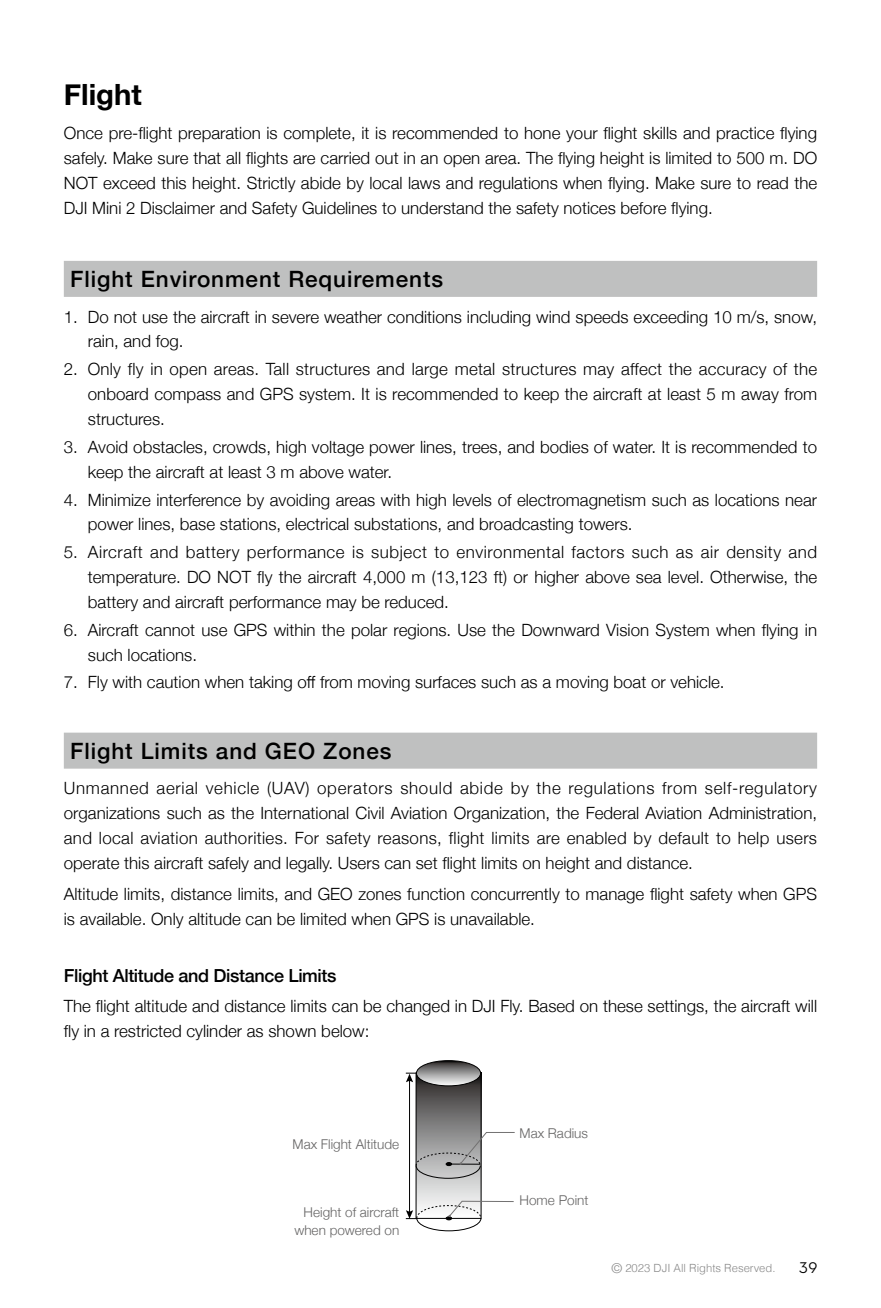
<style>
.page{position:relative;width:881px;height:1308px;background:#fff}
.page>*{position:absolute;margin:0;border:0;box-sizing:border-box;transform-origin:0 0}
.t1{font:700 29.25px "Helvetica Neue";color:#000}
.t2{font:500 22.5px "Helvetica Neue";letter-spacing:.04em;color:#000}
.t3{font:500 18px "Helvetica Neue";letter-spacing:-.02em;color:#000}
.t4{font:300 16.88px/24.8px "Helvetica Neue";color:#000}
.t5{font:15.75px "Dji";color:#000}
.t6{font:300 13.5px/18px "Helvetica Neue";color:#656464;text-align:right}
.t7{font:300 11.25px "Helvetica";color:#898989}
.s1{font-size:13.5px}
</style>
<div class="page">
<div style="left:64px;top:261px;width:752px;height:36px;background:#bfc0c0"></div>
<div style="left:64px;top:732px;width:752px;height:36px;background:#bfc0c0"></div>
<svg style="left:417px;top:1085px;width:62px;height:115px;background:#898888"></svg>
<div style="left:415px;top:1072px;width:66px;height:146px;border:1px solid #000"></div>
<div style="left:416px;top:1060px;width:65px;height:26px;border:1px solid #000;border-radius:50%"></div>
<hr style="left:409px;top:1079px;width:1px;height:133px;background:#000">
<svg style="left:405px;top:1060px;width:75px;height:25px"></svg>
<svg style="left:415px;top:1131px;width:100px;height:48px"></svg>
<svg style="left:405px;top:1200px;width:109px;height:31px"></svg>
<h1 class="t1" style="left:64px;top:71px;width:79px">Flight</h1>
<p class="t4" style="left:64px;top:120px;width:754px;text-align:justify">Once pre-flight preparation is complete, it is recommended to hone your flight skills and practice flying safely. Make sure that all flights are carried out in an open area. The flying height is limited to 500 m. DO NOT exceed this height. Strictly abide by local laws and regulations when flying. Make sure to read the DJI Mini 2 Disclaimer and Safety Guidelines to understand the safety notices before flying.</p>
<h2 class="t2" style="left:70px;top:261px;width:374px">Flight Environment Requirements</h2>
<p class="t4" style="left:88px;top:303px;width:730px;text-indent:-24px">1. Do not use the aircraft in severe weather conditions including wind speeds exceeding 10 m/s, snow, rain, and fog.</p>
<p class="t4" style="left:88px;top:356px;width:730px;text-align:justify;text-indent:-24px">2. Only fly in open areas. Tall structures and large metal structures may affect the accuracy of the onboard compass and GPS system. It is recommended to keep the aircraft at least 5 m away from structures.</p>
<p class="t4" style="left:88px;top:433px;width:730px;text-indent:-24px">3. Avoid obstacles, crowds, high voltage power lines, trees, and bodies of water. It is recommended to keep the aircraft at least 3 m above water.</p>
<p class="t4" style="left:88px;top:486px;width:730px;text-indent:-24px">4. Minimize interference by avoiding areas with high levels of electromagnetism such as locations near power lines, base stations, electrical substations, and broadcasting towers.</p>
<p class="t4" style="left:88px;top:538px;width:730px;text-align:justify;text-indent:-24px">5. Aircraft and battery performance is subject to environmental factors such as air density and temperature. DO NOT fly the aircraft 4,000 m (13,123 ft) or higher above sea level. Otherwise, the battery and aircraft performance may be reduced.</p>
<p class="t4" style="left:88px;top:616px;width:730px;text-indent:-24px">6. Aircraft cannot use GPS within the polar regions. Use the Downward Vision System when flying in such locations.</p>
<p class="t4" style="left:64px;top:669px;width:662px">7. Fly with caution when taking off from moving surfaces such as a moving boat or vehicle.</p>
<h2 class="t2" style="left:70px;top:732px;width:323px">Flight Limits and GEO Zones</h2>
<p class="t4" style="left:64px;top:775px;width:754px;text-align:justify">Unmanned aerial vehicle (UAV) operators should abide by the regulations from self-regulatory organizations such as the International Civil Aviation Organization, the Federal Aviation Administration, and local aviation authorities. For safety reasons, flight limits are enabled by default to help users operate this aircraft safely and legally. Users can set flight limits on height and distance.</p>
<p class="t4" style="left:64px;top:880px;width:754px">Altitude limits, distance limits, and GEO zones function concurrently to manage flight safety when GPS is available. Only altitude can be limited when GPS is unavailable.</p>
<p class="t3" style="left:64px;top:960px;width:274px">Flight Altitude and Distance Limits</p>
<p class="t4" style="left:64px;top:992px;width:754px">The flight altitude and distance limits can be changed in DJI Fly. Based on these settings, the aircraft will fly in a restricted cylinder as shown below:</p>
<p class="t6" style="left:292px;top:1134px;width:108px">Max Flight Altitude</p>
<p class="t6" style="left:294px;top:1201px;width:106px">Height of aircraft when powered on</p>
<p class="t6" style="left:519px;top:1123px;width:70px">Max Radius</p>
<p class="t6" style="left:519px;top:1190px;width:70px">Home Point</p>
<p class="t7" style="left:611px;top:1258px;width:165px"><span class="s1">©</span> 2023 DJI All Rights Reserved.</p>
<p class="t5" style="left:798px;top:1259px;width:20px">39</p>
</div>
